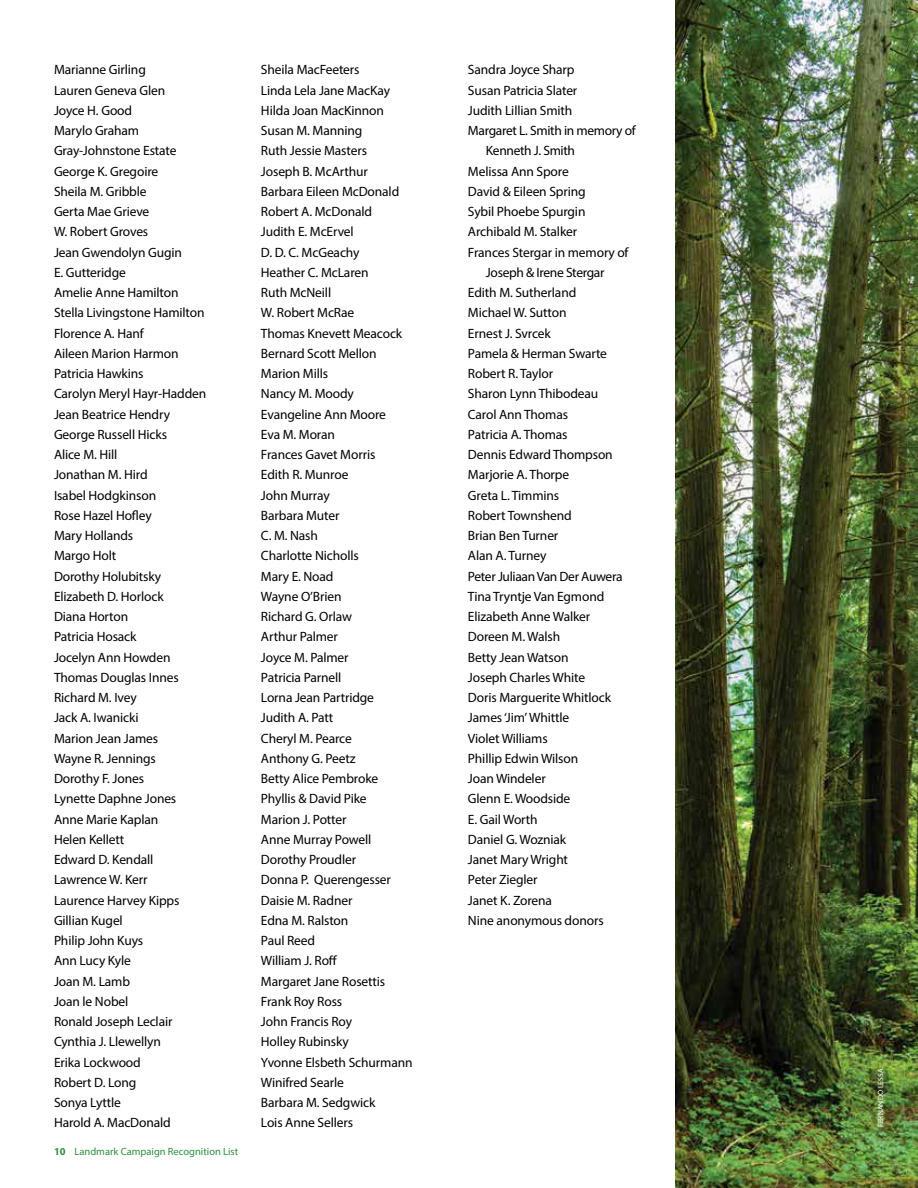
<style>
.page{position:relative;width:918px;height:1188px;background:#fff}
.page>*{position:absolute;margin:0;border:0;box-sizing:border-box;transform-origin:0 0}
.t1{font:13.5px/20.2px "Myriad Pro";letter-spacing:-.01em;color:#000}
.t2{font:10.5px "Myriad Pro";color:#2d903c}
.t3{font:7.5px "Myriad Pro";letter-spacing:.02em;color:#fff}
.s1{font-weight:700}
</style>
<div class="page">
<img style="left:675px;top:0;width:243px;height:1188px">
<p class="t1" style="left:54px;top:59px;width:154px">Marianne Girling<br>Lauren Geneva Glen<br>Joyce H. Good<br>Marylo Graham<br>Gray-Johnstone Estate<br>George K. Gregoire<br>Sheila M. Gribble<br>Gerta Mae Grieve<br>W. Robert Groves<br>Jean Gwendolyn Gugin<br>E. Gutteridge<br>Amelie Anne Hamilton<br>Stella Livingstone Hamilton<br>Florence A. Hanf<br>Aileen Marion Harmon<br>Patricia Hawkins<br>Carolyn Meryl Hayr-Hadden<br>Jean Beatrice Hendry<br>George Russell Hicks<br>Alice M. Hill<br>Jonathan M. Hird<br>Isabel Hodgkinson<br>Rose Hazel Hofley<br>Mary Hollands<br>Margo Holt<br>Dorothy Holubitsky<br>Elizabeth D. Horlock<br>Diana Horton<br>Patricia Hosack<br>Jocelyn Ann Howden<br>Thomas Douglas Innes<br>Richard M. Ivey<br>Jack A. Iwanicki<br>Marion Jean James<br>Wayne R. Jennings<br>Dorothy F. Jones<br>Lynette Daphne Jones<br>Anne Marie Kaplan<br>Helen Kellett<br>Edward D. Kendall<br>Lawrence W. Kerr<br>Laurence Harvey Kipps<br>Gillian Kugel<br>Philip John Kuys<br>Ann Lucy Kyle<br>Joan M. Lamb<br>Joan le Nobel<br>Ronald Joseph Leclair<br>Cynthia J. Llewellyn<br>Erika Lockwood<br>Robert D. Long<br>Sonya Lyttle<br>Harold A. MacDonald</p>
<p class="t1" style="left:261px;top:59px;width:153px">Sheila MacFeeters<br>Linda Lela Jane MacKay<br>Hilda Joan MacKinnon<br>Susan M. Manning<br>Ruth Jessie Masters<br>Joseph B. McArthur<br>Barbara Eileen McDonald<br>Robert A. McDonald<br>Judith E. McErvel<br>D. D. C. McGeachy<br>Heather C. McLaren<br>Ruth McNeill<br>W. Robert McRae<br>Thomas Knevett Meacock<br>Bernard Scott Mellon<br>Marion Mills<br>Nancy M. Moody<br>Evangeline Ann Moore<br>Eva M. Moran<br>Frances Gavet Morris<br>Edith R. Munroe<br>John Murray<br>Barbara Muter<br>C. M. Nash<br>Charlotte Nicholls<br>Mary E. Noad<br>Wayne O’Brien<br>Richard G. Orlaw<br>Arthur Palmer<br>Joyce M. Palmer<br>Patricia Parnell<br>Lorna Jean Partridge<br>Judith A. Patt<br>Cheryl M. Pearce<br>Anthony G. Peetz<br>Betty Alice Pembroke<br>Phyllis &amp; David Pike<br>Marion J. Potter<br>Anne Murray Powell<br>Dorothy Proudler<br>Donna P. Querengesser<br>Daisie M. Radner<br>Edna M. Ralston<br>Paul Reed<br>William J. Roff<br>Margaret Jane Rosettis<br>Frank Roy Ross<br>John Francis Roy<br>Holley Rubinsky<br>Yvonne Elsbeth Schurmann<br>Winifred Searle<br>Barbara M. Sedgwick<br>Lois Anne Sellers</p>
<p class="t1" style="left:468px;top:59px;width:108px">Sandra Joyce Sharp</p>
<p class="t1" style="left:468px;top:80px;width:111px">Susan Patricia Slater</p>
<p class="t1" style="left:468px;top:100px;width:106px">Judith Lillian Smith</p>
<p class="t1" style="left:468px;top:120px;width:169px">Margaret L. Smith in memory of</p>
<p class="t1" style="left:486px;top:140px;width:91px">Kenneth J. Smith</p>
<p class="t1" style="left:468px;top:161px;width:102px">Melissa Ann Spore</p>
<p class="t1" style="left:468px;top:181px;width:119px">David &amp; Eileen Spring</p>
<p class="t1" style="left:468px;top:201px;width:119px">Sybil Phoebe Spurgin</p>
<p class="t1" style="left:468px;top:221px;width:111px">Archibald M. Stalker</p>
<p class="t1" style="left:468px;top:242px;width:162px">Frances Stergar in memory of</p>
<p class="t1" style="left:486px;top:262px;width:120px">Joseph &amp; Irene Stergar</p>
<p class="t1" style="left:468px;top:282px;width:110px">Edith M. Sutherland</p>
<p class="t1" style="left:468px;top:302px;width:100px">Michael W. Sutton</p>
<p class="t1" style="left:468px;top:323px;width:84px">Ernest J. Svrcek</p>
<p class="t1" style="left:468px;top:343px;width:141px">Pamela &amp; Herman Swarte</p>
<p class="t1" style="left:468px;top:363px;width:87px">Robert R. Taylor</p>
<p class="t1" style="left:468px;top:383px;width:132px">Sharon Lynn Thibodeau</p>
<p class="t1" style="left:468px;top:404px;width:102px">Carol Ann Thomas</p>
<p class="t1" style="left:468px;top:424px;width:101px">Patricia A. Thomas</p>
<p class="t1" style="left:468px;top:444px;width:146px">Dennis Edward Thompson</p>
<p class="t1" style="left:468px;top:464px;width:103px">Marjorie A. Thorpe</p>
<p class="t1" style="left:468px;top:485px;width:93px">Greta L. Timmins</p>
<p class="t1" style="left:468px;top:505px;width:105px">Robert Townshend</p>
<p class="t1" style="left:468px;top:525px;width:92px">Brian Ben Turner</p>
<p class="t1" style="left:468px;top:545px;width:80px">Alan A. Turney</p>
<p class="t1" style="left:468px;top:566px;width:156px">Peter Juliaan Van Der Auwera</p>
<p class="t1" style="left:468px;top:586px;width:138px">Tina Tryntje Van Egmond</p>
<p class="t1" style="left:468px;top:606px;width:124px">Elizabeth Anne Walker</p>
<p class="t1" style="left:468px;top:626px;width:94px">Doreen M. Walsh</p>
<p class="t1" style="left:468px;top:647px;width:102px">Betty Jean Watson</p>
<p class="t1" style="left:468px;top:667px;width:119px">Joseph Charles White</p>
<p class="t1" style="left:468px;top:687px;width:145px">Doris Marguerite Whitlock</p>
<p class="t1" style="left:468px;top:707px;width:103px">James ‘Jim’ Whittle</p>
<p class="t1" style="left:468px;top:728px;width:81px">Violet Williams</p>
<p class="t1" style="left:468px;top:748px;width:112px">Phillip Edwin Wilson</p>
<p class="t1" style="left:468px;top:768px;width:79px">Joan Windeler</p>
<p class="t1" style="left:468px;top:788px;width:104px">Glenn E. Woodside</p>
<p class="t1" style="left:468px;top:809px;width:71px">E. Gail Worth</p>
<p class="t1" style="left:468px;top:829px;width:100px">Daniel G. Wozniak</p>
<p class="t1" style="left:468px;top:849px;width:102px">Janet Mary Wright</p>
<p class="t1" style="left:468px;top:869px;width:71px">Peter Ziegler</p>
<p class="t1" style="left:468px;top:890px;width:86px">Janet K. Zorena</p>
<p class="t1" style="left:468px;top:910px;width:137px">Nine anonymous donors</p>
<p class="t2" style="left:54px;top:1145px;width:186px"><span class="s1">10</span> Landmark Campaign Recognition List</p>
<p class="t3" style="left:876px;top:1127px;width:62px;rotate:-90deg">FERNANDO LESSA.</p>
</div>
